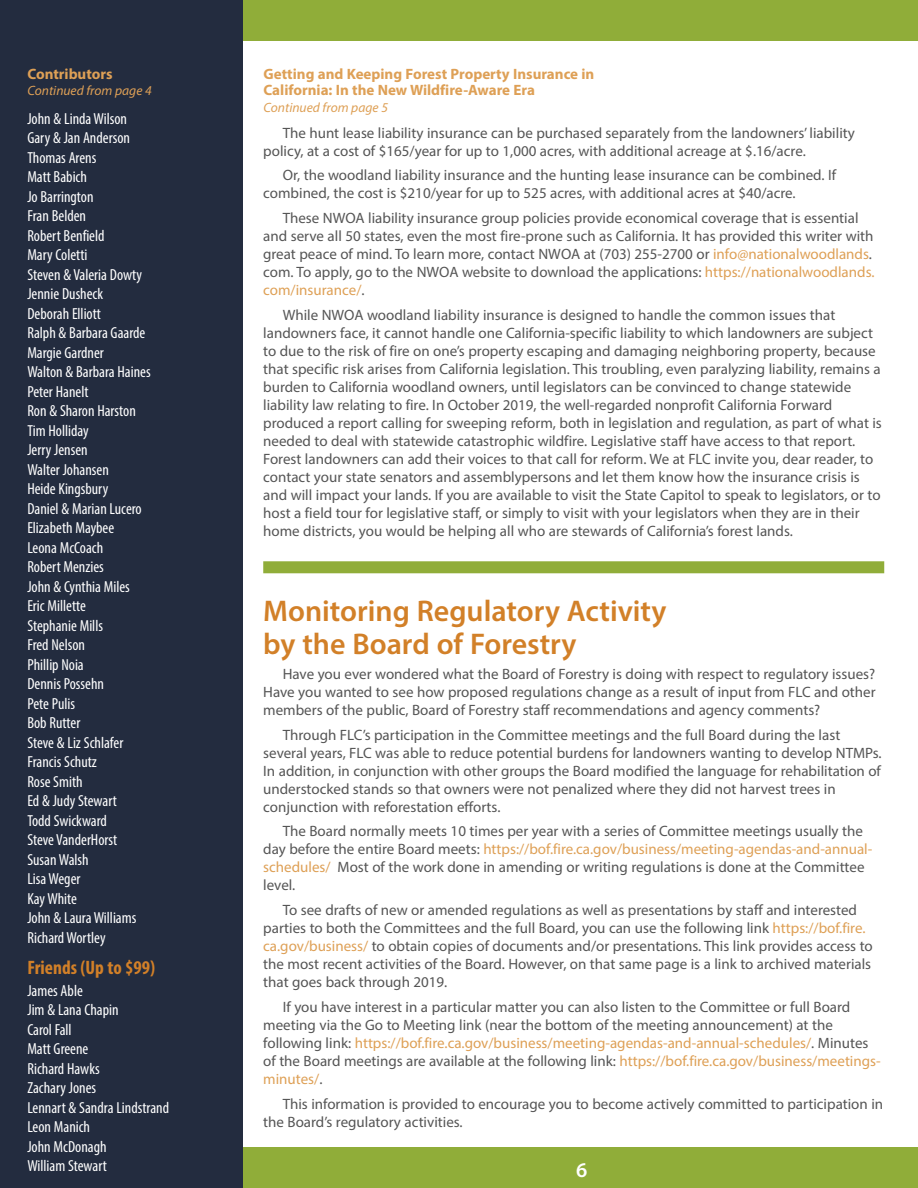
<style>
.page{position:relative;width:918px;height:1188px;background:#fff}
.page>*{position:absolute;margin:0;border:0;box-sizing:border-box;transform-origin:0 0}
.t1{font:600 30px/33px "Myriad Pro";color:#d28028}
.t2{font:600 21px "Myriad Pro";color:#fff}
.t3{font:700 condensed 19.5px "Myriad Pro";color:#d28028}
.t4{font:condensed 16.05px/19.5px "Myriad Pro";color:#fff}
.t5{font:15px/18px "Myriad Pro";color:#555}
.t6{font:700 15px/16.5px "Myriad Pro";color:#dea056}
.t7{font:italic 13.5px "Myriad Pro";color:#dea056}
.s1{color:#dea056}
</style>
<div class="page">
<div style="left:210px;top:1148px;width:708px;height:40px;background:#90ad39"></div>
<div style="left:0;top:0;width:918px;height:40px;background:#90ad39"></div>
<div style="left:0;top:0;width:243px;height:1188px;background:#232c3f"></div>
<div style="left:263px;top:561px;width:621px;height:12px;background:#90ad39"></div>
<p class="t6" style="left:27px;top:65px;width:87px">Contributors</p>
<p class="t7" style="left:27px;top:82px;width:126px">Continued from page 4</p>
<p class="t4" style="left:27px;top:109px;width:125px">John &amp; Linda Wilson<br>Gary &amp; Jan Anderson<br>Thomas Arens<br>Matt Babich<br>Jo Barrington<br>Fran Belden<br>Robert Benfield<br>Mary Coletti<br>Steven &amp; Valeria Dowty<br>Jennie Dusheck<br>Deborah Elliott<br>Ralph &amp; Barbara Gaarde<br>Margie Gardner<br>Walton &amp; Barbara Haines<br>Peter Hanelt<br>Ron &amp; Sharon Harston<br>Tim Holliday<br>Jerry Jensen<br>Walter Johansen<br>Heide Kingsbury<br>Daniel &amp; Marian Lucero<br>Elizabeth Maybee<br>Leona McCoach<br>Robert Menzies<br>John &amp; Cynthia Miles<br>Eric Millette<br>Stephanie Mills<br>Fred Nelson<br>Phillip Noia<br>Dennis Possehn<br>Pete Pulis<br>Bob Rutter<br>Steve &amp; Liz Schlafer<br>Francis Schutz<br>Rose Smith<br>Ed &amp; Judy Stewart<br>Todd Swickward<br>Steve VanderHorst<br>Susan Walsh<br>Lisa Weger<br>Kay White<br>John &amp; Laura Williams<br>Richard Wortley</p>
<h3 class="t3" style="left:27px;top:955px;width:129px">Friends (Up to $99)</h3>
<p class="t4" style="left:27px;top:980px;width:143px">James Able<br>Jim &amp; Lana Chapin<br>Carol Fall<br>Matt Greene<br>Richard Hawks<br>Zachary Jones<br>Lennart &amp; Sandra Lindstrand<br>Leon Manich<br>John McDonagh<br>William Stewart</p>
<p class="t6" style="left:264px;top:65px;width:332px">Getting and Keeping Forest Property Insurance in<br>California: In the New Wildfire-Aware Era</p>
<p class="t7" style="left:264px;top:99px;width:126px">Continued from page 5</p>
<p class="t5" style="left:263px;top:123px;width:593px;text-indent:20px">The hunt lease liability insurance can be purchased separately from the landowners’ liability policy, at a cost of $165/year for up to 1,000 acres, with additional acreage at $.16/acre.</p>
<p class="t5" style="left:263px;top:166px;width:575px;text-indent:20px">Or, the woodland liability insurance and the hunting lease insurance can be combined. If combined, the cost is $210/year for up to 525 acres, with additional acres at $40/acre.</p>
<p class="t5" style="left:263px;top:209px;width:613px;text-indent:20px">These NWOA liability insurance group policies provide economical coverage that is essential and serve all 50 states, even the most fire-prone such as California. It has provided this writer with great peace of mind. To learn more, contact NWOA at (703) 255-2700 or <span class="s1">info@nationalwoodlands</span>. com. To apply, go to the NWOA website to download the applications: <span class="s1">https://nationalwoodlands. com/insurance/</span>.</p>
<p class="t5" style="left:263px;top:306px;width:620px;text-indent:20px">While NWOA woodland liability insurance is designed to handle the common issues that landowners face, it cannot handle one California-specific liability to which landowners are subject to due to the risk of fire on one’s property escaping and damaging neighboring property, because that specific risk arises from California legislation. This troubling, even paralyzing liability, remains a burden to California woodland owners, until legislators can be convinced to change statewide liability law relating to fire. In October 2019, the well-regarded nonprofit California Forward produced a report calling for sweeping reform, both in legislation and regulation, as part of what is needed to deal with statewide catastrophic wildfire. Legislative staff have access to that report.<br>Forest landowners can add their voices to that call for reform. We at FLC invite you, dear reader, to contact your state senators and assemblypersons and let them know how the insurance crisis is and will impact your lands. If you are available to visit the State Capitol to speak to legislators, or to host a field tour for legislative staff, or simply to visit with your legislators when they are in their home districts, you would be helping all who are stewards of California’s forest lands.</p>
<h1 class="t1" style="left:263px;top:594px;width:405px">Monitoring Regulatory Activity by the Board of Forestry</h1>
<p class="t5" style="left:263px;top:664px;width:614px;text-align:justify;text-indent:20px">Have you ever wondered what the Board of Forestry is doing with respect to regulatory issues?<br>Have you wanted to see how proposed regulations change as a result of input from FLC and other members of the public, Board of Forestry staff recommendations and agency comments?</p>
<p class="t5" style="left:263px;top:725px;width:620px;text-indent:20px">Through FLC’s participation in the Committee meetings and the full Board during the last several years, FLC was able to reduce potential burdens for landowners wanting to develop NTMPs.<br>In addition, in conjunction with other groups the Board modified the language for rehabilitation of understocked stands so that owners were not penalized where they did not harvest trees in conjunction with reforestation efforts.</p>
<p class="t5" style="left:263px;top:822px;width:611px;text-indent:20px">The Board normally meets 10 times per year with a series of Committee meetings usually the day before the entire Board meets: <span class="s1">https://bof.fire.ca.gov/business/meeting-agendas-and-annual&shy;schedules/</span> Most of the work done in amending or writing regulations is done at the Committee level.</p>
<p class="t5" style="left:263px;top:901px;width:611px;text-indent:20px">To see drafts of new or amended regulations as well as presentations by staff and interested parties to both the Committees and the full Board, you can use the following link <span class="s1">https://bof.fire. ca.gov/business/</span> to obtain copies of documents and/or presentations. This link provides access to the most recent activities of the Board. However, on that same page is a link to archived materials that goes back through 2019.</p>
<p class="t5" style="left:263px;top:997px;width:619px;text-indent:20px">If you have interest in a particular matter you can also listen to the Committee or full Board meeting via the Go to Meeting link (near the bottom of the meeting announcement) at the following link: <span class="s1">https://bof.fire.ca.gov/business/meeting-agendas-and-annual-schedules/</span>. Minutes of the Board meetings are available at the following link: <span class="s1">https://bof.fire.ca.gov/business/meetings&shy;minutes/</span>.</p>
<p class="t5" style="left:263px;top:1094px;width:621px;text-indent:20px">This information is provided to encourage you to become actively committed to participation in the Board’s regulatory activities.</p>
<h2 class="t2" style="left:576px;top:1156px;width:13px">6</h2>
</div>
